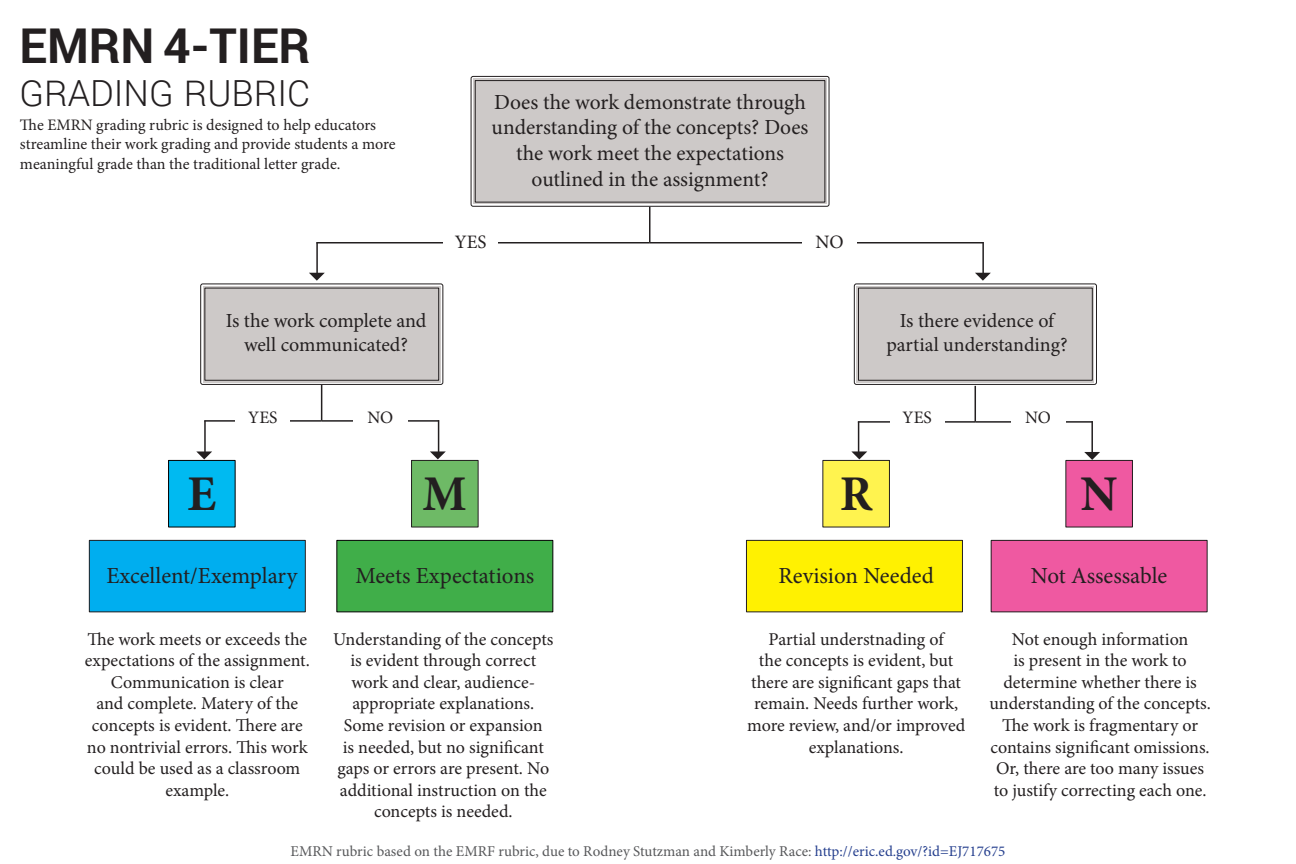
<style>
.page{position:relative;width:1296px;height:864px;background:#fff}
.page>*{position:absolute;margin:0;border:0;box-sizing:border-box;transform-origin:0 0}
.t1{font:700 50px "Minion Pro";color:#231f20}
.t2{font:700 48px "Roboto";color:#231f20}
.t3{font:300 36px "Roboto";color:#231f20}
.t4{font:23px "Minion Pro";color:#231f20}
.t5{font:21.5px/25.8px "Minion Pro";color:#231f20}
.t6{font:20px/24px "Minion Pro";color:#231f20;text-align:center}
.t7{font:19px "Minion Pro";color:#231f20}
.t8{font:18px/21.6px "Minion Pro";color:#231f20;text-align:center}
.t9{font:17.5px "Minion Pro";color:#231f20}
.t10{font:16px/19.2px "Minion Pro";color:#231f20}
.t11{font:15px "Minion Pro";color:#57585a}
.s1{color:#253f8e}
</style>
<div class="page">
<div style="left:203px;top:286px;width:238px;height:96px;background:#cdc9c8"></div>
<div style="left:200px;top:284px;width:243px;height:101px;border:1px solid #231f20;border-radius:2px"></div>
<div style="left:204px;top:288px;width:235px;height:93px;border:1px solid #231f20"></div>
<div style="left:473px;top:78px;width:354px;height:126px;background:#cdc9c8"></div>
<div style="left:471px;top:76px;width:358px;height:131px;border:1px solid #231f20;border-radius:2px"></div>
<div style="left:475px;top:80px;width:350px;height:123px;border:1px solid #231f20"></div>
<div style="left:856px;top:286px;width:238px;height:96px;background:#cdc9c8"></div>
<div style="left:854px;top:284px;width:243px;height:101px;border:1px solid #231f20;border-radius:2px"></div>
<div style="left:858px;top:288px;width:235px;height:93px;border:1px solid #231f20"></div>
<div style="left:89px;top:540px;width:216px;height:72px;background:#00aeef"></div>
<div style="left:89px;top:540px;width:217px;height:72px;border:1px solid #231f20"></div>
<div style="left:336px;top:540px;width:217px;height:72px;background:#40ae49;border:1px solid #000"></div>
<div style="left:746px;top:540px;width:216px;height:72px;background:#fff101"></div>
<div style="left:746px;top:540px;width:217px;height:72px;border:1px solid #231f20"></div>
<div style="left:991px;top:540px;width:216px;height:72px;background:#ef59a1"></div>
<div style="left:991px;top:540px;width:217px;height:72px;border:1px solid #231f20"></div>
<div style="left:168px;top:460px;width:68px;height:68px;background:#00baf1;border:1px solid #000"></div>
<div style="left:412px;top:460px;width:66px;height:67px;background:#6eba66"></div>
<div style="left:411px;top:460px;width:68px;height:68px;border:1px solid #231f20"></div>
<div style="left:823px;top:460px;width:66px;height:67px;background:#fff34f"></div>
<div style="left:822px;top:460px;width:68px;height:68px;border:1px solid #231f20"></div>
<div style="left:1066px;top:460px;width:66px;height:67px;background:#ef59a1"></div>
<div style="left:1065px;top:460px;width:68px;height:68px;border:1px solid #231f20"></div>
<hr style="left:649px;top:207px;width:1px;height:36px;background:#231f20">
<hr style="left:316px;top:242px;width:334px;height:2px;background:#231f20">
<hr style="left:650px;top:242px;width:333px;height:2px;background:#231f20">
<hr style="left:316px;top:242px;width:2px;height:36px;background:#231f20">
<hr style="left:982px;top:242px;width:2px;height:36px;background:#231f20">
<svg style="left:309px;top:273px;width:16px;height:8px"></svg>
<svg style="left:975px;top:273px;width:16px;height:8px"></svg>
<div style="left:443px;top:234px;width:55px;height:19px;background:#fff"></div>
<div style="left:802px;top:234px;width:55px;height:19px;background:#fff"></div>
<hr style="left:321px;top:385px;width:1px;height:36px;background:#231f20">
<hr style="left:204px;top:420px;width:118px;height:2px;background:#231f20">
<hr style="left:322px;top:420px;width:117px;height:2px;background:#231f20">
<hr style="left:204px;top:421px;width:2px;height:35px;background:#231f20">
<hr style="left:438px;top:420px;width:1px;height:36px;background:#231f20">
<hr style="left:975px;top:386px;width:1px;height:36px;background:#231f20">
<hr style="left:858px;top:421px;width:117px;height:2px;background:#231f20">
<hr style="left:975px;top:421px;width:118px;height:2px;background:#231f20">
<hr style="left:858px;top:422px;width:1px;height:35px;background:#231f20">
<hr style="left:1091px;top:421px;width:2px;height:36px;background:#231f20">
<svg style="left:196px;top:451px;width:16px;height:8px"></svg>
<svg style="left:430px;top:451px;width:16px;height:8px"></svg>
<svg style="left:1084px;top:452px;width:16px;height:8px"></svg>
<svg style="left:851px;top:451px;width:16px;height:8px"></svg>
<div style="left:236px;top:411px;width:54px;height:19px;background:#fff"></div>
<div style="left:890px;top:411px;width:55px;height:19px;background:#fff"></div>
<div style="left:353px;top:411px;width:55px;height:19px;background:#fff"></div>
<div style="left:1011px;top:411px;width:54px;height:19px;background:#fff"></div>
<p class="t2" style="left:19px;top:12px;width:292px">EMRN 4-TIER</p>
<p class="t3" style="left:19px;top:68px;width:292px">GRADING RUBRIC</p>
<p class="t10" style="left:20px;top:115px;width:377px">The EMRN grading rubric is designed to help educators streamline their work grading and provide students a more meaningful grade than the traditional letter grade.</p>
<p class="t5" style="left:492px;top:89px;width:318px">Does the work demonstrate through understanding of the concepts? Does</p>
<p class="t5" style="left:516px;top:141px;width:269px">the work meet the expectations</p>
<p class="t5" style="left:532px;top:166px;width:238px">outlined in the assignment?</p>
<p class="t7" style="left:455px;top:229px;width:33px">YES</p>
<p class="t7" style="left:815px;top:229px;width:30px">NO</p>
<p class="t6" style="left:226px;top:309px;width:202px">Is the work complete and well communicated?</p>
<p class="t6" style="left:886px;top:309px;width:183px">Is there evidence of partial understanding?</p>
<p class="t9" style="left:248px;top:406px;width:31px">YES</p>
<p class="t9" style="left:367px;top:406px;width:27px">NO</p>
<p class="t9" style="left:903px;top:406px;width:31px">YES</p>
<p class="t9" style="left:1025px;top:406px;width:27px">NO</p>
<p class="t1" style="left:187px;top:459px;width:31px">E</p>
<p class="t1" style="left:423px;top:459px;width:46px">M</p>
<p class="t1" style="left:840px;top:459px;width:34px">R</p>
<p class="t1" style="left:1081px;top:459px;width:38px">N</p>
<p class="t4" style="left:106px;top:560px;width:193px">Excellent/Exemplary</p>
<p class="t4" style="left:355px;top:560px;width:180px">Meets Expectations</p>
<p class="t4" style="left:778px;top:560px;width:157px">Revision Needed</p>
<p class="t4" style="left:1031px;top:560px;width:138px">Not Assessable</p>
<p class="t8" style="left:85px;top:628px;width:226px">The work meets or exceeds the expectations of the assignment.<br>Communication is clear<br>and complete. Matery of the concepts is evident. There are no nontrivial errors. This work could be used as a classroom example.</p>
<p class="t8" style="left:333px;top:628px;width:222px">Understanding of the concepts is evident through correct work and clear, audience&shy;appropriate explanations.<br>Some revision or expansion<br>is needed, but no significant gaps or errors are present. No additional instruction on the concepts is needed.</p>
<p class="t8" style="left:747px;top:628px;width:220px">Partial understnading of<br>the concepts is evident, but there are significant gaps that remain. Needs further work, more review, and/or improved explanations.</p>
<p class="t8" style="left:989px;top:628px;width:223px">Not enough information<br>is present in the work to determine whether there is understanding of the concepts.<br>The work is fragmentary or contains significant omissions.<br>Or, there are too many issues to justify correcting each one.</p>
<p class="t11" style="left:291px;top:841px;width:716px">EMRN rubric based on the EMRF rubric, due to Rodney Stutzman and Kimberly Race: <span class="s1">http://eric.ed.gov/?id=EJ717675</span></p>
</div>
